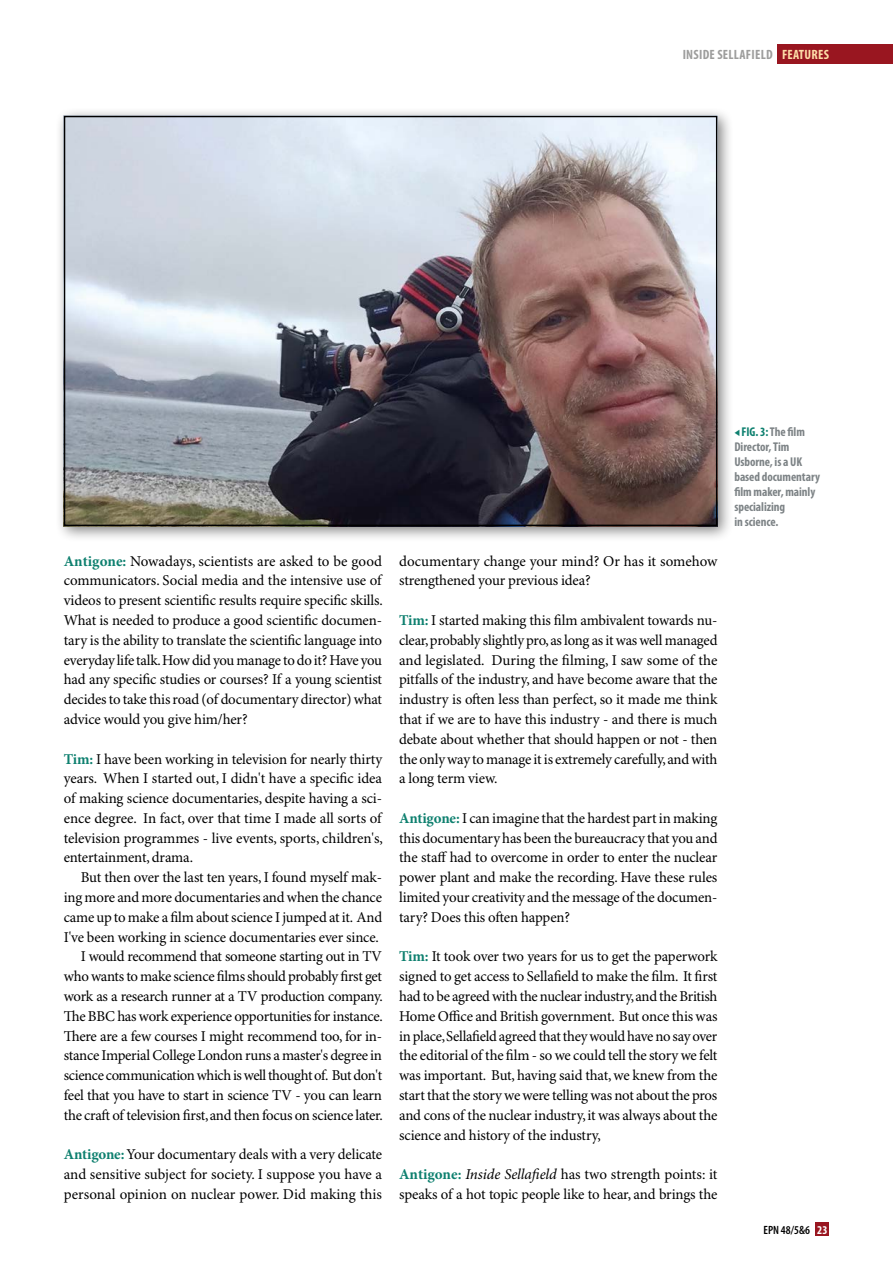
<style>
.page{position:relative;width:893px;height:1263px;background:#fff}
.page>*{position:absolute;margin:0;border:0;box-sizing:border-box;transform-origin:0 0}
.t1{font:15px/19.8px "Minion Pro";letter-spacing:-.015em;color:#000;text-align:justify}
.t2{font:700 condensed 13.5px "Myriad Pro";color:#9d9d9c}
.t3{font:700 condensed 13.5px "Myriad Pro";letter-spacing:.02em;color:#fedea9}
.t4{font:700 condensed 12.75px/15px "Myriad Pro";letter-spacing:-.005em;color:#7d8386}
.t5{font:600 condensed 12px "Myriad Pro";color:#000}
.s1{font-weight:700;color:#0e806f}
.s2{font-style:italic}
.s3{font-family:"Mathematical Pi Six";font-weight:400;font-stretch:normal;font-size:8.7px;color:#0e806f}
.s4{color:#0e806f}
.s5{font-weight:700;color:#fff}
</style>
<div class="page">
<div style="left:816px;top:1222px;width:13px;height:14px;background:#991620"></div>
<div style="left:777px;top:45px;width:116px;height:19px;background:#991620"></div>
<div style="left:54px;top:106px;width:679px;height:436px;background:#000;opacity:.5"></div>
<img style="left:66px;top:118px;width:649px;height:406px">
<p class="t2" style="left:683px;top:47px;width:11px">Inside</p>
<p class="t2" style="left:717px;top:47px;width:12px">Sellafield</p>
<p class="t3" style="left:782px;top:47px;width:49px">FEATURES</p>
<p class="t1" style="left:64px;top:552px;width:321px"><span class="s1">Antigone:</span> Nowadays, scientists are asked to be good communicators. Social media and the intensive use of videos to present scientific results require specific skills.<br>What is needed to produce a good scientific documen&shy;tary is the ability to translate the scientific language into everyday life talk. How did you manage to do it? Have you had any specific studies or courses? If a young scientist decides to take this road (of documentary director) what advice would you give him/her?</p>
<p class="t1" style="left:64px;top:749px;width:321px"><span class="s1">Tim:</span> I have been working in television for nearly thirty years. When I started out, I didn't have a specific idea of making science documentaries, despite having a sci&shy;ence degree. In fact, over that time I made all sorts of television programmes - live events, sports, children's, entertainment, drama.</p>
<p class="t1" style="left:64px;top:868px;width:321px;text-align:right">But then over the last ten years, I found myself mak&shy;ing more and more documentaries and when the chance came up to make a film about science I jumped at it. And I've been working in science documentaries ever since.<br>I would recommend that someone starting out in TV who wants to make science films should probably first get work as a research runner at a TV production company.<br>The BBC has work experience opportunities for instance.<br>There are a few courses I might recommend too, for in&shy;stance Imperial College London runs a master's degree in science communication which is well thought of. But don't feel that you have to start in science TV - you can learn the craft of television first, and then focus on science later.</p>
<p class="t1" style="left:64px;top:1145px;width:320px"><span class="s1">Antigone:</span> Your documentary deals with a very delicate and sensitive subject for society. I suppose you have a personal opinion on nuclear power. Did making this</p>
<p class="t1" style="left:399px;top:552px;width:320px">documentary change your mind? Or has it somehow strengthened your previous idea?</p>
<p class="t1" style="left:399px;top:611px;width:320px"><span class="s1">Tim:</span> I started making this film ambivalent towards nu&shy;clear, probably slightly pro, as long as it was well managed and legislated. During the filming, I saw some of the pitfalls of the industry, and have become aware that the industry is often less than perfect, so it made me think that if we are to have this industry - and there is much debate about whether that should happen or not - then the only way to manage it is extremely carefully, and with a long term view.</p>
<p class="t1" style="left:399px;top:809px;width:320px"><span class="s1">Antigone:</span> I can imagine that the hardest part in making this documentary has been the bureaucracy that you and the staff had to overcome in order to enter the nuclear power plant and make the recording. Have these rules limited your creativity and the message of the documen&shy;tary? Does this often happen?</p>
<p class="t1" style="left:399px;top:947px;width:320px"><span class="s1">Tim:</span> It took over two years for us to get the paperwork signed to get access to Sellafield to make the film. It first had to be agreed with the nuclear industry, and the British Home Office and British government. But once this was in place, Sellafield agreed that they would have no say over the editorial of the film - so we could tell the story we felt was important. But, having said that, we knew from the start that the story we were telling was not about the pros and cons of the nuclear industry, it was always about the science and history of the industry,</p>
<p class="t1" style="left:399px;top:1165px;width:320px"><span class="s1">Antigone:</span> <span class="s2">Inside Sellafield</span> has two strength points: it speaks of a hot topic people like to hear, and brings the</p>
<p class="t4" style="left:734px;top:424px;width:87px"><span class="s3">b</span> <span class="s4">FIG. 3:</span> The film<br>Director, Tim<br>Usborne, is a UK based documentary film maker, mainly specializing<br>in science.</p>
<p class="t5" style="left:763px;top:1223px;width:66px">EPN 48/5&amp;6 <span class="s5">23</span></p>
</div>
